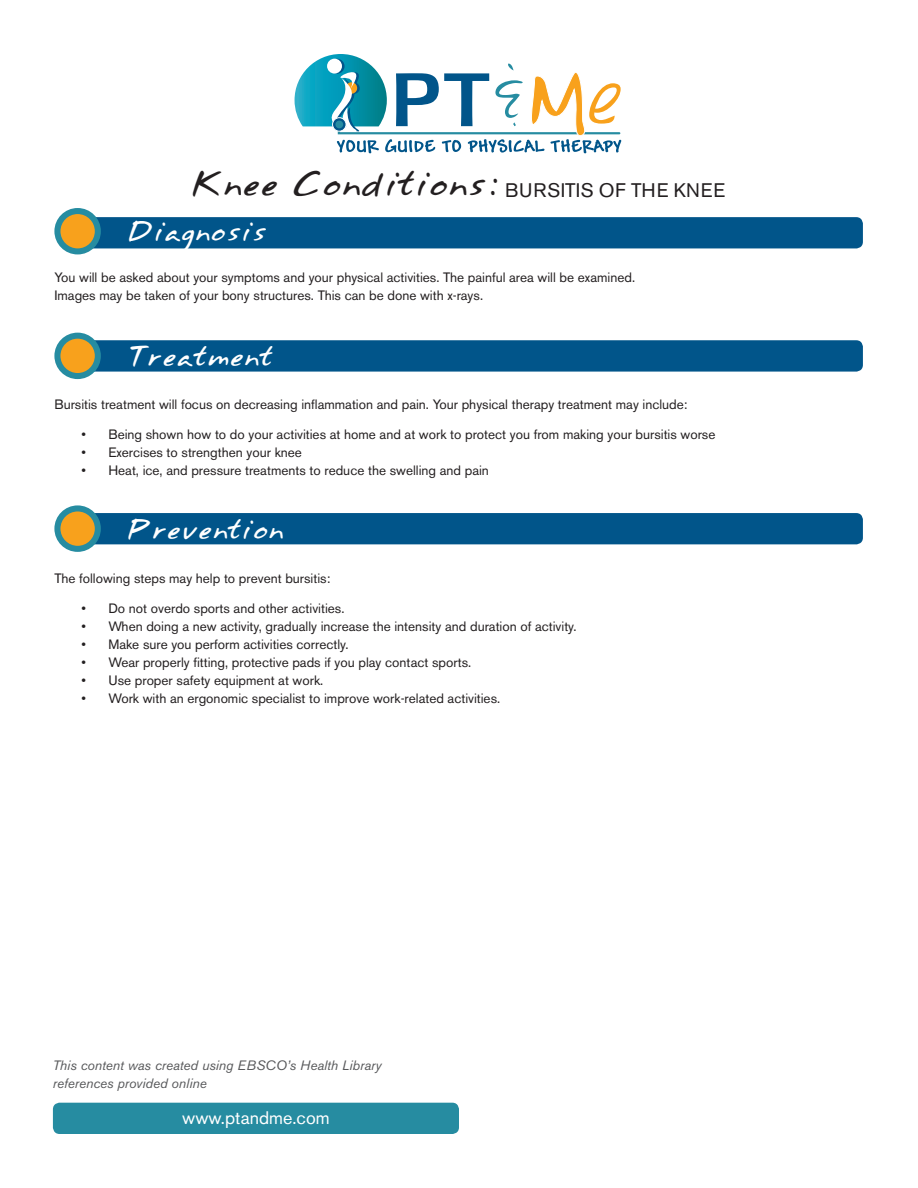
<style>
.page{position:relative;width:918px;height:1188px;background:#fff}
.page>*{position:absolute;margin:0;border:0;box-sizing:border-box;transform-origin:0 0}
.t1{font:24px "Annifont";color:#fff}
.t2{font:19.5px "Akzidenz Grotesk BE";letter-spacing:.02em;color:#231f20}
.t3{font:18px "Akzidenz Grotesk BE";color:#fff}
.t4{font:13.5px/18px "Akzidenz Grotesk BE";color:#231f20}
.t5{font:italic 13.5px/18px "Akzidenz Grotesk BE";color:#57585a}
.s1{font-family:"Annifont";font-size:30px}
</style>
<div class="page">
<svg style="left:295px;top:54px;width:326px;height:99px"></svg>
<svg style="left:333px;top:118px;width:13px;height:13px"></svg>
<div style="left:332px;top:117px;width:14px;height:14px;border:1px solid #fff;border-radius:50%"></div>
<div style="left:335px;top:121px;width:8px;height:7px;background:#268ca1;border-radius:50%"></div>
<div style="left:80px;top:217px;width:783px;height:31px;background:#01558a;border-radius:7px"></div>
<div style="left:80px;top:340px;width:783px;height:32px;background:#01558a;border-radius:7px"></div>
<div style="left:80px;top:513px;width:783px;height:31px;background:#01558a;border-radius:7px"></div>
<div style="left:53px;top:1103px;width:406px;height:31px;background:#268ca1;border-radius:7px"></div>
<svg style="left:57px;top:211px;width:41px;height:40px"></svg>
<div style="left:54px;top:208px;width:47px;height:46px;border:6px solid #268ca1;border-radius:50%"></div>
<svg style="left:57px;top:336px;width:41px;height:40px"></svg>
<div style="left:54px;top:333px;width:47px;height:46px;border:6px solid #268ca1;border-radius:50%"></div>
<svg style="left:57px;top:508px;width:41px;height:41px"></svg>
<div style="left:54px;top:505px;width:47px;height:47px;border:6px solid #268ca1;border-radius:50%"></div>
<h2 class="t2" style="left:191px;top:178px;width:536px"><span class="s1">Knee Conditions:</span> BURSITIS OF THE KNEE</h2>
<h1 class="t1" style="left:126px;top:211px;width:142px">Diagnosis</h1>
<p class="t4" style="left:54px;top:268px;width:582px">You will be asked about your symptoms and your physical activities. The painful area will be examined.<br>Images may be taken of your bony structures. This can be done with x-rays.</p>
<h1 class="t1" style="left:126px;top:336px;width:148px">Treatment</h1>
<p class="t4" style="left:54px;top:395px;width:635px">Bursitis treatment will focus on decreasing inflammation and pain. Your physical therapy treatment may include:</p>
<p class="t4" style="left:81px;top:425px;width:636px">• Being shown how to do your activities at home and at work to protect you from making your bursitis worse</p>
<p class="t4" style="left:81px;top:443px;width:222px">• Exercises to strengthen your knee</p>
<p class="t4" style="left:81px;top:461px;width:409px">• Heat, ice, and pressure treatments to reduce the swelling and pain</p>
<h1 class="t1" style="left:126px;top:508px;width:159px">Prevention</h1>
<p class="t4" style="left:54px;top:570px;width:277px">The following steps may help to prevent bursitis:</p>
<p class="t4" style="left:81px;top:600px;width:265px">• Do not overdo sports and other activities.</p>
<p class="t4" style="left:81px;top:618px;width:497px">• When doing a new activity, gradually increase the intensity and duration of activity.</p>
<p class="t4" style="left:81px;top:636px;width:269px">• Make sure you perform activities correctly.</p>
<p class="t4" style="left:81px;top:654px;width:391px">• Wear properly fitting, protective pads if you play contact sports.</p>
<p class="t4" style="left:81px;top:672px;width:243px">• Use proper safety equipment at work.</p>
<p class="t4" style="left:81px;top:690px;width:420px">• Work with an ergonomic specialist to improve work-related activities.</p>
<p class="t5" style="left:53px;top:1057px;width:330px">This content was created using EBSCO’s Health Library references provided online</p>
<h3 class="t3" style="left:182px;top:1107px;width:149px">www.ptandme.com</h3>
</div>
